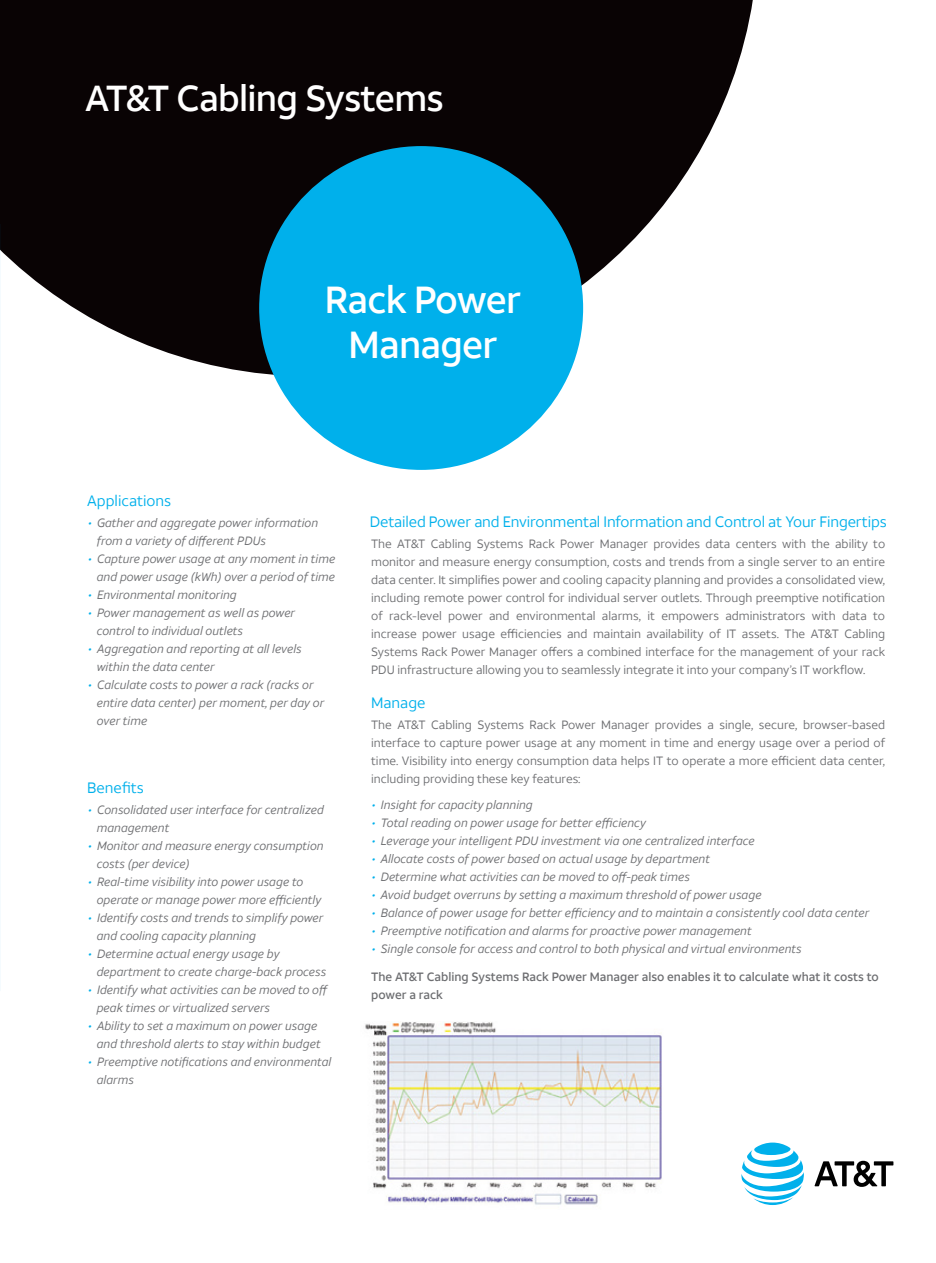
<style>
.page{position:relative;width:936px;height:1263px;background:#fff}
.page>*{position:absolute;margin:0;border:0;box-sizing:border-box;transform-origin:0 0}
.t1{font:500 37.5px/45px "ATT Aleck Sans";letter-spacing:-.02em;color:#fff;text-align:center}
.t2{font:500 36px "ATT Aleck Sans";letter-spacing:-.02em;color:#fff}
.t3{font:15px "ATT Aleck Sans";letter-spacing:-.01em;color:#00b0eb}
.t4{font:italic 12px/18px "ATT Aleck Sans";color:#6d6e71}
.t5{font:12px/18px "ATT Aleck Sans";color:#6d6e71;text-align:justify}
.t6{font:500 12px/18px "ATT Aleck Sans";color:#6d6e71}
.s1{color:#00b0eb}
</style>
<div class="page">
<svg style="left:0;top:0;width:753px;height:376px;fill:#090304"></svg>
<div style="left:259px;top:146px;width:324px;height:324px;background:#00b0eb;border-radius:50%"></div>
<svg style="left:814px;top:1161px;width:79px;height:26px"></svg>
<svg style="left:741px;top:1142px;width:62px;height:63px"></svg>
<img style="left:365px;top:1022px;width:297px;height:183px">
<svg style="left:0;top:224px;width:1px;height:152px"></svg>
<h2 class="t2" style="left:85px;top:76px;width:360px">AT&amp;T Cabling Systems</h2>
<p class="t3" style="left:87px;top:491px;width:85px">Applications</p>
<h1 class="t1" style="left:325px;top:277px;width:198px">Rack Power<br>Manager</h1>
<p class="t4" style="left:97px;top:514px;width:223px;text-indent:-8px"><span class="s1">•</span> Gather and aggregate power information from a variety of different PDUs</p>
<p class="t4" style="left:88px;top:550px;width:248px;text-align:right"><span class="s1">•</span> Capture power usage at any moment in time and power usage (kWh) over a period of time</p>
<p class="t4" style="left:88px;top:586px;width:150px"><span class="s1">•</span> Environmental monitoring</p>
<p class="t4" style="left:97px;top:604px;width:200px;text-indent:-8px"><span class="s1">•</span> Power management as well as power control to individual outlets</p>
<p class="t4" style="left:97px;top:640px;width:206px;text-indent:-8px"><span class="s1">•</span> Aggregation and reporting at all levels within the data center</p>
<p class="t4" style="left:97px;top:676px;width:229px;text-indent:-8px"><span class="s1">•</span> Calculate costs to power a rack (racks or entire data center) per moment, per day or over time</p>
<p class="t3" style="left:87px;top:778px;width:58px">Benefits</p>
<p class="t4" style="left:97px;top:801px;width:229px;text-indent:-8px"><span class="s1">•</span> Consolidated user interface for centralized management</p>
<p class="t4" style="left:97px;top:837px;width:228px;text-indent:-8px"><span class="s1">•</span> Monitor and measure energy consumption costs (per device)</p>
<p class="t4" style="left:97px;top:873px;width:226px;text-indent:-8px"><span class="s1">•</span> Real-time visibility into power usage to operate or manage power more efficiently</p>
<p class="t4" style="left:97px;top:909px;width:228px;text-indent:-8px"><span class="s1">•</span> Identify costs and trends to simplify power and cooling capacity planning</p>
<p class="t4" style="left:97px;top:945px;width:231px;text-indent:-8px"><span class="s1">•</span> Determine actual energy usage by department to create charge-back process</p>
<p class="t4" style="left:97px;top:981px;width:233px;text-indent:-8px"><span class="s1">•</span> Identify what activities can be moved to off peak times or virtualized servers</p>
<p class="t4" style="left:88px;top:1017px;width:234px;text-align:right"><span class="s1">•</span> Ability to set a maximum on power usage and threshold alerts to stay within budget</p>
<p class="t4" style="left:97px;top:1053px;width:236px;text-indent:-8px"><span class="s1">•</span> Preemptive notifications and environmental alarms</p>
<p class="t3" style="left:370px;top:513px;width:518px">Detailed Power and Environmental Information and Control at Your Fingertips</p>
<p class="t5" style="left:371px;top:535px;width:515px">The AT&amp;T Cabling Systems Rack Power Manager provides data centers with the ability to monitor and measure energy consumption, costs and trends from a single server to an entire data center. It simplifies power and cooling capacity planning and provides a consolidated view, including remote power control for individual server outlets. Through preemptive notification of rack-level power and environmental alarms, it empowers administrators with data to increase power usage efficiencies and maintain availability of IT assets. The AT&amp;T Cabling Systems Rack Power Manager offers a combined interface for the management of your rack PDU infrastructure allowing you to seamlessly integrate it into your company’s IT workflow.</p>
<p class="t3" style="left:371px;top:693px;width:56px">Manage</p>
<p class="t5" style="left:371px;top:716px;width:515px">The AT&amp;T Cabling Systems Rack Power Manager provides a single, secure, browser-based interface to capture power usage at any moment in time and energy usage over a period of time. Visibility into energy consumption data helps IT to operate a more efficient data center, including providing these key features:</p>
<p class="t4" style="left:372px;top:795px;width:162px"><span class="s1">•</span> Insight for capacity planning</p>
<p class="t4" style="left:372px;top:813px;width:275px"><span class="s1">•</span> Total reading on power usage for better efficiency</p>
<p class="t4" style="left:372px;top:831px;width:384px"><span class="s1">•</span> Leverage your intelligent PDU investment via one centralized interface</p>
<p class="t4" style="left:372px;top:849px;width:339px"><span class="s1">•</span> Allocate costs of power based on actual usage by department</p>
<p class="t4" style="left:372px;top:867px;width:319px"><span class="s1">•</span> Determine what activities can be moved to off-peak times</p>
<p class="t4" style="left:372px;top:885px;width:391px"><span class="s1">•</span> Avoid budget overruns by setting a maximum threshold of power usage</p>
<p class="t4" style="left:372px;top:903px;width:498px"><span class="s1">•</span> Balance of power usage for better efficiency and to maintain a consistently cool data center</p>
<p class="t4" style="left:372px;top:921px;width:381px"><span class="s1">•</span> Preemptive notification and alarms for proactive power management</p>
<p class="t4" style="left:372px;top:939px;width:431px"><span class="s1">•</span> Single console for access and control to both physical and virtual environments</p>
<p class="t6" style="left:371px;top:967px;width:509px">The AT&amp;T Cabling Systems Rack Power Manager also enables it to calculate what it costs to power a rack</p>
</div>
